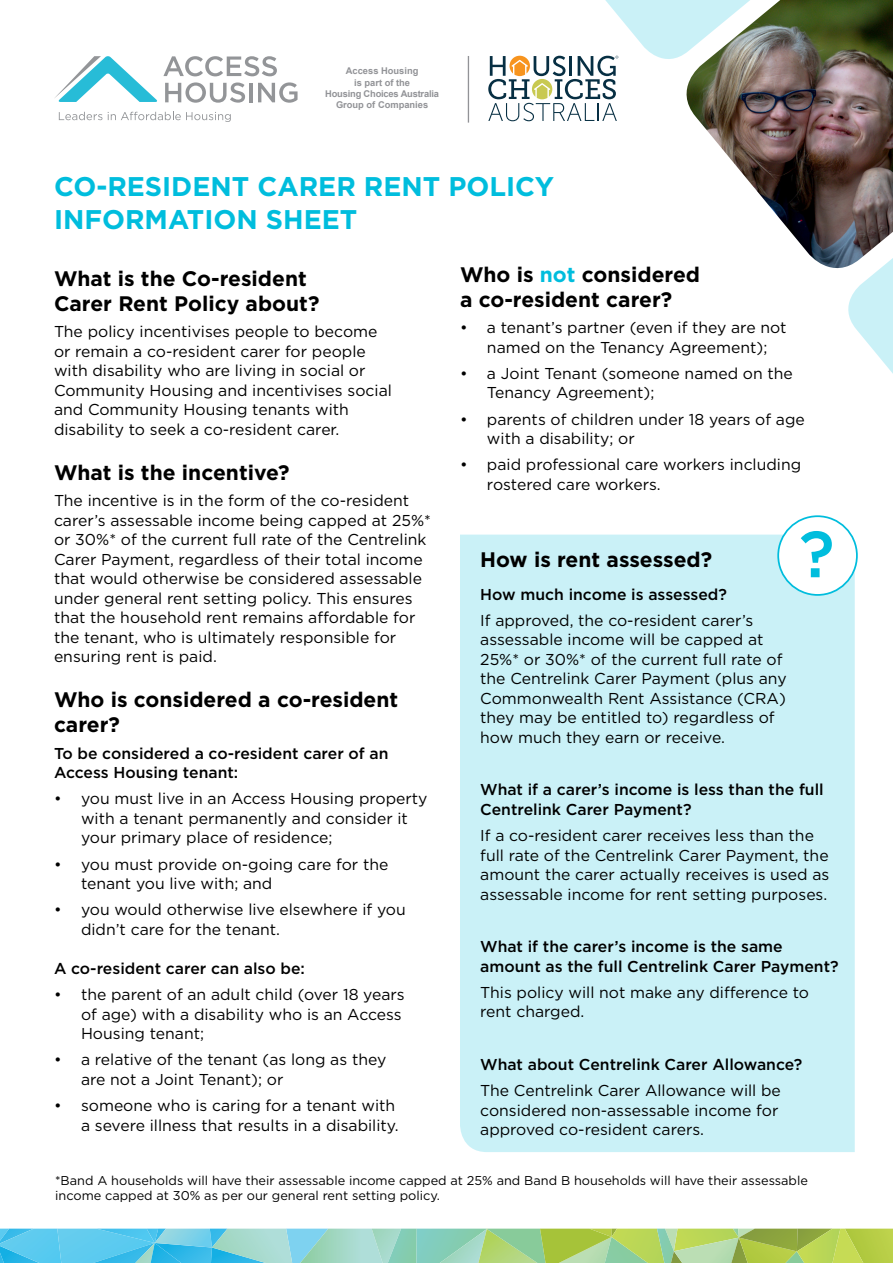
<style>
.page{position:relative;width:893px;height:1263px;background:#fff}
.page>*{position:absolute;margin:0;border:0;box-sizing:border-box;transform-origin:0 0}
.t1{font:500 65.25px "Gotham";color:#00bddd}
.t2{font:700 27px/33px "Gotham";color:#00bddd}
.t3{font:700 21px/25.2px "Gotham";color:#000}
.t4{font:15.75px/19.5px "Gotham";color:#000}
.t5{font:500 15.75px/19.5px "Gotham";color:#000}
.t6{font:12.75px/15.3px "Gotham";color:#000}
.t7{font:700 9.3px/11.2px "Arial";color:#929397;text-align:center}
.s1{color:#00bddd}
</style>
<div class="page">
<div style="left:460px;top:535px;width:395px;height:617px;background:#caf1f7"></div>
<img style="left:699px;top:0;width:194px;height:268px">
<svg style="left:836px;top:144px;width:57px;height:230px"></svg>
<svg style="left:55px;top:56px;width:243px;height:47px"></svg>
<svg style="left:59px;top:112px;width:43px;height:8px"></svg>
<svg style="left:108px;top:112px;width:123px;height:10px"></svg>
<img style="left:488px;top:0;width:371px;height:121px">
<hr style="left:468px;top:56px;width:1px;height:67px;background:#929397">
<svg style="left:0;top:1228px;width:893px;height:35px;background:#91cea6"></svg>
<div style="left:778px;top:516px;width:79px;height:79px;background:#fff;border-radius:50%"></div>
<div style="left:777px;top:515px;width:81px;height:81px;border:2px solid #00bddd;border-radius:50%"></div>
<p class="t7" style="left:325px;top:66px;width:115px">Access Housing<br>is part of the<br>Housing Choices Australia<br>Group of Companies</p>
<h2 class="t2" style="left:54px;top:169px;width:502px">CO-RESIDENT CARER RENT POLICY<br>INFORMATION SHEET</h2>
<h3 class="t3" style="left:54px;top:266px;width:267px">What is the Co-resident<br>Carer Rent Policy about?</h3>
<p class="t4" style="left:54px;top:322px;width:339px">The policy incentivises people to become or remain a co-resident carer for people with disability who are living in social or Community Housing and incentivises social and Community Housing tenants with disability to seek a co-resident carer.</p>
<h3 class="t3" style="left:54px;top:460px;width:237px">What is the incentive?</h3>
<p class="t4" style="left:54px;top:491px;width:378px">The incentive is in the form of the co-resident carer’s assessable income being capped at 25%* or 30%* of the current full rate of the Centrelink Carer Payment, regardless of their total income that would otherwise be considered assessable under general rent setting policy. This ensures that the household rent remains affordable for the tenant, who is ultimately responsible for ensuring rent is paid.</p>
<h3 class="t3" style="left:54px;top:687px;width:346px">Who is considered a co-resident carer?</h3>
<p class="t5" style="left:54px;top:743px;width:336px">To be considered a co-resident carer of an<br>Access Housing tenant:</p>
<p class="t4" style="left:81px;top:789px;width:348px;text-indent:-27px">• you must live in an Access Housing property with a tenant permanently and consider it your primary place of residence;</p>
<p class="t4" style="left:81px;top:854px;width:309px;text-indent:-27px">• you must provide on-going care for the tenant you live with; and</p>
<p class="t4" style="left:81px;top:900px;width:326px;text-indent:-27px">• you would otherwise live elsewhere if you didn’t care for the tenant.</p>
<p class="t5" style="left:54px;top:958px;width:252px">A co-resident carer can also be:</p>
<p class="t4" style="left:81px;top:984px;width:325px;text-indent:-27px">• the parent of an adult child (over 18 years of age) with a disability who is an Access<br>Housing tenant;</p>
<p class="t4" style="left:81px;top:1050px;width:307px;text-indent:-27px">• a relative of the tenant (as long as they are not a Joint Tenant); or</p>
<p class="t4" style="left:54px;top:1095px;width:346px;text-align:right">• someone who is caring for a tenant with a severe illness that results in a disability.</p>
<h3 class="t3" style="left:460px;top:261px;width:242px">Who is <span class="s1">not</span> considered a co-resident carer?</h3>
<p class="t4" style="left:460px;top:317px;width:328px;text-align:center">• a tenant’s partner (even if they are not named on the Tenancy Agreement);</p>
<p class="t4" style="left:487px;top:363px;width:307px;text-indent:-27px">• a Joint Tenant (someone named on the<br>Tenancy Agreement);</p>
<p class="t4" style="left:487px;top:409px;width:319px;text-indent:-27px">• parents of children under 18 years of age with a disability; or</p>
<p class="t4" style="left:487px;top:455px;width:316px;text-indent:-27px">• paid professional care workers including rostered care workers.</p>
<h1 class="t1" style="left:799px;top:511px;width:37px">?</h1>
<h3 class="t3" style="left:480px;top:546px;width:233px">How is rent assessed?</h3>
<p class="t5" style="left:480px;top:584px;width:248px">How much income is assessed?</p>
<p class="t4" style="left:480px;top:610px;width:308px">If approved, the co-resident carer’s assessable income will be capped at 25%* or 30%* of the current full rate of the Centrelink Carer Payment (plus any Commonwealth Rent Assistance (CRA) they may be entitled to) regardless of how much they earn or receive.</p>
<p class="t5" style="left:480px;top:780px;width:345px">What if a carer’s income is less than the full<br>Centrelink Carer Payment?</p>
<p class="t4" style="left:480px;top:825px;width:351px">If a co-resident carer receives less than the full rate of the Centrelink Carer Payment, the amount the carer actually receives is used as assessable income for rent setting purposes.</p>
<p class="t5" style="left:480px;top:936px;width:360px">What if the carer’s income is the same amount as the full Centrelink Carer Payment?</p>
<p class="t4" style="left:480px;top:982px;width:330px">This policy will not make any difference to rent charged.</p>
<p class="t5" style="left:480px;top:1054px;width:323px">What about Centrelink Carer Allowance?</p>
<p class="t4" style="left:480px;top:1080px;width:302px">The Centrelink Carer Allowance will be considered non-assessable income for approved co-resident carers.</p>
<p class="t6" style="left:55px;top:1172px;width:754px">*Band A households will have their assessable income capped at 25% and Band B households will have their assessable income capped at 30% as per our general rent setting policy.</p>
</div>
